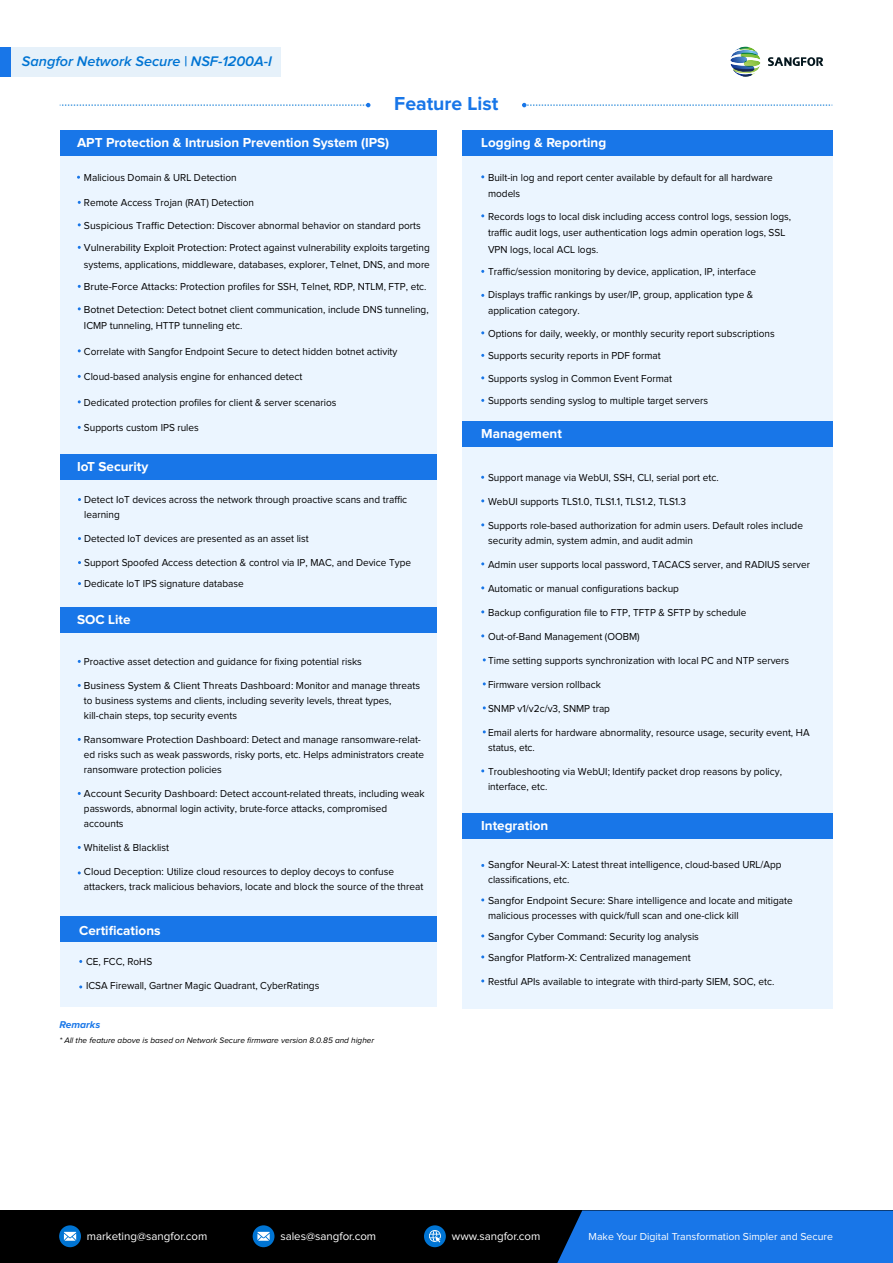
<style>
.page{position:relative;width:893px;height:1263px;background:#fff}
.page>*{position:absolute;margin:0;border:0;box-sizing:border-box;transform-origin:0 0}
.t1{font:700 19.5px "Proxima Nova";color:#1876e8}
.t2{font:italic 600 14.4px "Proxima Nova";color:#0074d3}
.t3{font:700 13.5px "Proxima Nova";color:#fff}
.t4{font:11.55px "Proxima Nova";color:#fff}
.t5{font:10.5px/22.5px "Proxima Nova";color:#000;scale:.96 1}
.t6{font:10.5px/15px "Proxima Nova";color:#000}
.t7{font:10.5px "Proxima Nova";color:#fff}
.t8{font:italic 700 10.2px "Proxima Nova";color:#1876e8}
.t9{font:italic 8.25px "Proxima Nova";color:#000}
</style>
<div class="page">
<div style="left:60px;top:155px;width:376px;height:852px;background:#ebf5ff"></div>
<div style="left:462px;top:155px;width:370px;height:853px;background:#ebf5ff"></div>
<div style="left:0;top:1210px;width:893px;height:53px;background:#000"></div>
<div style="left:557px;top:1210px;width:336px;height:53px;background:#1876e8"></div>
<div style="left:253px;top:1225px;width:21px;height:22px;background:#0074d3;border-radius:50%"></div>
<svg style="left:257px;top:1232px;width:13px;height:9px"></svg>
<svg style="left:59px;top:1225px;width:22px;height:22px"></svg>
<svg style="left:64px;top:1232px;width:12px;height:9px"></svg>
<svg style="left:424px;top:1225px;width:22px;height:22px"></svg>
<svg style="left:730px;top:47px;width:31px;height:30px"></svg>
<svg style="left:768px;top:57px;width:56px;height:9px"></svg>
<div style="left:0;top:47px;width:280px;height:30px;background:#e6f1fa"></div>
<div style="left:0;top:47px;width:10px;height:30px;background:#1876e8"></div>
<svg style="left:60px;top:103px;width:310px;height:4px"></svg>
<svg style="left:522px;top:103px;width:311px;height:4px"></svg>
<div style="left:60px;top:131px;width:376px;height:25px;background:#1876e8"></div>
<div style="left:60px;top:455px;width:376px;height:25px;background:#1876e8"></div>
<div style="left:60px;top:608px;width:376px;height:25px;background:#1876e8"></div>
<div style="left:462px;top:422px;width:370px;height:25px;background:#1876e8"></div>
<div style="left:462px;top:813px;width:370px;height:25px;background:#1876e8"></div>
<div style="left:462px;top:131px;width:370px;height:25px;background:#1876e8"></div>
<div style="left:60px;top:917px;width:376px;height:25px;background:#1876e8"></div>
<h2 class="t2" style="left:22px;top:55px;width:251px">Sangfor Network Secure | NSF-1200A-I</h2>
<h1 class="t1" style="left:394px;top:96px;width:106px">Feature List</h1>
<p class="t3" style="left:77px;top:137px;width:314px">APT Protection &amp; Intrusion Prevention System (IPS)</p>
<p class="t5" style="left:84px;top:166px;width:161px">Malicious Domain &amp; URL Detection</p>
<p class="t5" style="left:84px;top:192px;width:362px">Remote Access Trojan (RAT) Detection<br>Suspicious Traffic Detection: Discover abnormal behavior on standard ports<br>Vulnerability Exploit Protection: Protect against vulnerability exploits targeting</p>
<p class="t5" style="left:84px;top:253px;width:362px">systems, applications, middleware, databases, explorer, Telnet, DNS, and more<br>Brute-Force Attacks: Protection profiles for SSH, Telnet, RDP, NTLM, FTP, etc.<br>Botnet Detection: Detect botnet client communication, include DNS tunneling,</p>
<p class="t5" style="left:84px;top:315px;width:167px">ICMP tunneling, HTTP tunneling etc.</p>
<p class="t5" style="left:84px;top:340px;width:328px">Correlate with Sangfor Endpoint Secure to detect hidden botnet activity</p>
<p class="t5" style="left:84px;top:366px;width:229px">Cloud-based analysis engine for enhanced detect</p>
<p class="t5" style="left:84px;top:391px;width:265px">Dedicated protection profiles for client &amp; server scenarios</p>
<p class="t5" style="left:84px;top:417px;width:121px">Supports custom IPS rules</p>
<p class="t3" style="left:77px;top:461px;width:73px">IoT Security</p>
<p class="t5" style="left:84px;top:493px;width:338px;line-height:15px">Detect IoT devices across the network through proactive scans and traffic learning</p>
<p class="t5" style="left:84px;top:528px;width:235px">Detected IoT devices are presented as an asset list</p>
<p class="t5" style="left:84px;top:553px;width:342px;line-height:21px">Support Spoofed Access detection &amp; control via IP, MAC, and Device Type<br>Dedicate loT IPS signature database</p>
<p class="t3" style="left:77px;top:614px;width:55px">SOC Lite</p>
<p class="t5" style="left:84px;top:651px;width:291px">Proactive asset detection and guidance for fixing potential risks</p>
<p class="t6" style="left:84px;top:679px;width:338px">Business System &amp; Client Threats Dashboard: Monitor and manage threats to business systems and clients, including severity levels, threat types, kill-chain steps, top security events</p>
<p class="t6" style="left:84px;top:733px;width:342px">Ransomware Protection Dashboard: Detect and manage ransomware-relat&shy;ed risks such as weak passwords, risky ports, etc. Helps administrators create ransomware protection policies</p>
<p class="t6" style="left:84px;top:787px;width:342px">Account Security Dashboard: Detect account-related threats, including weak passwords, abnormal login activity, brute-force attacks, compromised accounts</p>
<p class="t5" style="left:84px;top:837px;width:90px">Whitelist &amp; Blacklist</p>
<p class="t6" style="left:84px;top:865px;width:341px">Cloud Deception: Utilize cloud resources to deploy decoys to confuse attackers, track malicious behaviors, locate and block the source of the threat</p>
<p class="t3" style="left:79px;top:924px;width:83px">Certifications</p>
<p class="t5" style="left:86px;top:951px;width:71px">CE, FCC, RoHS</p>
<p class="t5" style="left:86px;top:975px;width:245px">ICSA Firewall, Gartner Magic Quadrant, CyberRatings</p>
<p class="t8" style="left:59px;top:1020px;width:42px">Remarks</p>
<p class="t9" style="left:59px;top:1037px;width:316px">* All the feature above is based on Network Secure firmware version 8.0.85 and higher</p>
<p class="t3" style="left:481px;top:137px;width:127px">Logging &amp; Reporting</p>
<p class="t5" style="left:488px;top:169px;width:298px;line-height:16.5px">Built-in log and report center available by default for all hardware models</p>
<p class="t5" style="left:488px;top:208px;width:317px;line-height:16.5px">Records logs to local disk including access control logs, session logs, traffic audit logs, user authentication logs admin operation logs, SSL<br>VPN logs, local ACL logs.</p>
<p class="t5" style="left:488px;top:261px;width:281px">Traffic/session monitoring by device, application, IP, interface<br>Displays traffic rankings by user/IP, group, application type &amp;</p>
<p class="t5" style="left:488px;top:300px;width:300px">application category.<br>Options for daily, weekly, or monthly security report subscriptions Supports security reports in PDF format<br>Supports syslog in Common Event Format<br>Supports sending syslog to multiple target servers</p>
<p class="t3" style="left:481px;top:428px;width:82px">Management</p>
<p class="t5" style="left:488px;top:466px;width:242px">Support manage via WebUI, SSH, CLI, serial port etc.</p>
<p class="t5" style="left:488px;top:490px;width:208px">WebUI supports TLS1.0, TLS1.1, TLS1.2, TLS1.3</p>
<p class="t5" style="left:488px;top:518px;width:330px;line-height:15px">Supports role-based authorization for admin users. Default roles include security admin, system admin, and audit admin</p>
<p class="t5" style="left:488px;top:553px;width:337px">Admin user supports local password, TACACS server, and RADIUS server</p>
<p class="t5" style="left:488px;top:577px;width:200px">Automatic or manual configurations backup</p>
<p class="t5" style="left:488px;top:601px;width:271px">Backup configuration file to FTP, TFTP &amp; SFTP by schedule</p>
<p class="t5" style="left:488px;top:625px;width:159px">Out-of-Band Management (OOBM)</p>
<p class="t5" style="left:488px;top:649px;width:315px">Time setting supports synchronization with local PC and NTP servers</p>
<p class="t5" style="left:488px;top:673px;width:119px">Firmware version rollback</p>
<p class="t5" style="left:488px;top:697px;width:129px">SNMP v1/v2c/v3, SNMP trap</p>
<p class="t5" style="left:488px;top:725px;width:336px;line-height:15px">Email alerts for hardware abnormality, resource usage, security event, HA status, etc.</p>
<p class="t5" style="left:488px;top:764px;width:308px;line-height:15px">Troubleshooting via WebUI; Identify packet drop reasons by policy, interface, etc.</p>
<p class="t3" style="left:481px;top:819px;width:69px">Integration</p>
<p class="t6" style="left:488px;top:857px;width:295px">Sangfor Neural-X: Latest threat intelligence, cloud-based URL/App classifications, etc.</p>
<p class="t6" style="left:488px;top:893px;width:306px">Sangfor Endpoint Secure: Share intelligence and locate and mitigate malicious processes with quick/full scan and one-click kill</p>
<p class="t6" style="left:488px;top:926px;width:212px;line-height:21px">Sangfor Cyber Command: Security log analysis<br>Sangfor Platform-X: Centralized management</p>
<p class="t5" style="left:488px;top:970px;width:300px">Restful APIs available to integrate with third-party SIEM, SOC, etc.</p>
<p class="t4" style="left:87px;top:1231px;width:122px">marketing@sangfor.com</p>
<p class="t4" style="left:452px;top:1231px;width:90px">www.sangfor.com</p>
<p class="t4" style="left:280px;top:1231px;width:97px">sales@sangfor.com</p>
<p class="t7" style="left:589px;top:1232px;width:246px">Make Your Digital Transformation Simpler and Secure</p>
</div>
